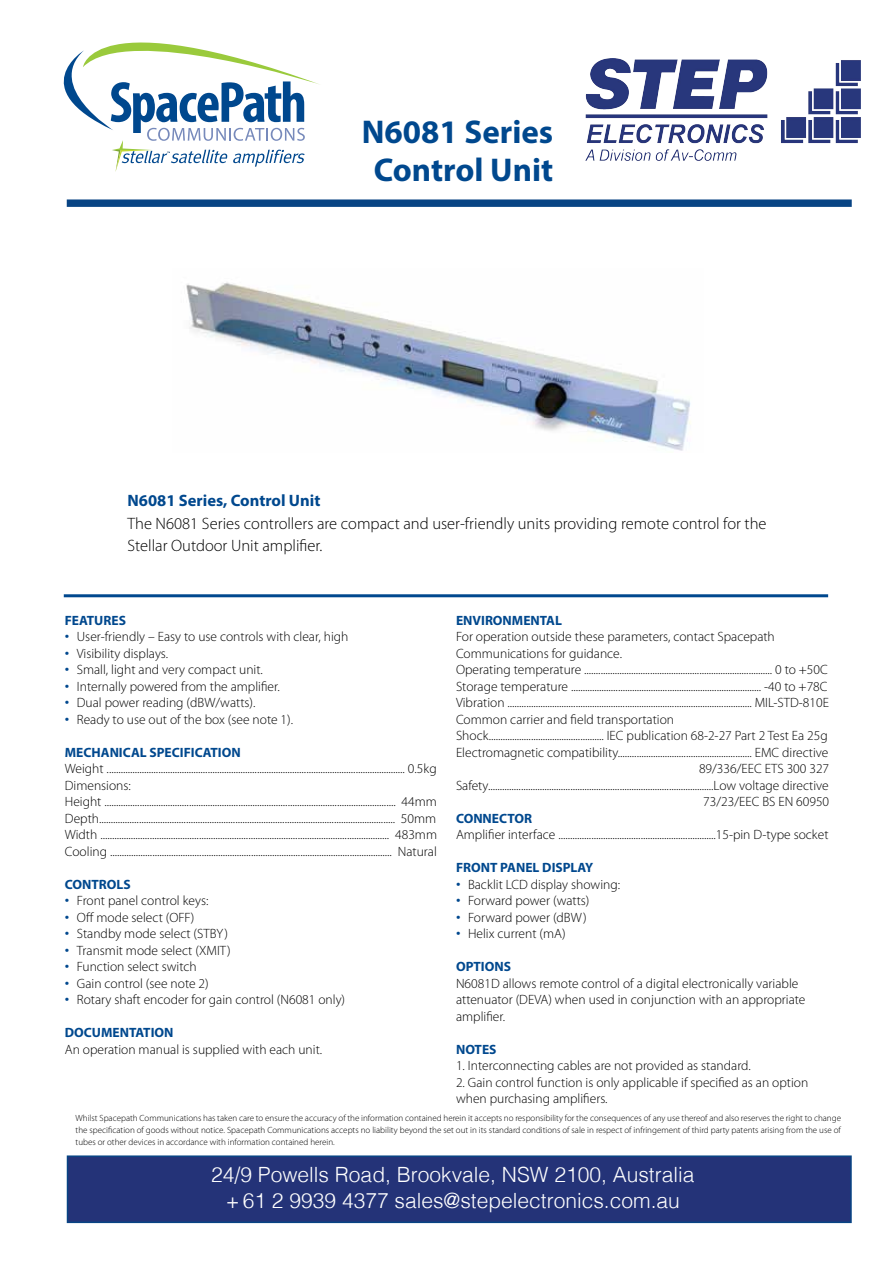
<style>
.page{position:relative;width:893px;height:1263px;background:#fff}
.page>*{position:absolute;margin:0;border:0;box-sizing:border-box;transform-origin:0 0}
.t1{font:700 33px/37.5px "Myriad Pro";color:#00488e;text-align:center}
.t2{font:300 21px/25.2px "Helvetica";color:#fff;text-align:center}
.t3{font:300 16.5px/22.5px "Myriad Pro";color:#000}
.t4{font:700 16.5px "Myriad Pro";color:#00488e}
.t5{font:300 13.5px/16.5px "Myriad Pro";color:#000}
.t6{font:700 13.5px "Myriad Pro";color:#00488e}
.t7{font:300 9px/12px "Myriad Pro";color:#000;text-align:justify}
.s1{font-size:18px;color:#00488e}
</style>
<div class="page">
<svg style="left:64px;top:43px;width:256px;height:129px"></svg>
<hr style="left:64px;top:594px;width:764px;height:3px;background:#00488e">
<img style="left:186px;top:282px;width:505px;height:169px">
<div style="left:67px;top:1155px;width:785px;height:68px;background:#243378;border:2px solid #084484"></div>
<img style="left:586px;top:59px;width:274px;height:102px">
<div style="left:67px;top:200px;width:785px;height:7px;background:#084484;border:2px solid #084484"></div>
<h1 class="t1" style="left:362px;top:112px;width:193px">N6081 Series<br>Control Unit</h1>
<p class="t4" style="left:128px;top:490px;width:194px">N6081 Series, Control Unit</p>
<p class="t3" style="left:128px;top:512px;width:640px">The N6081 Series controllers are compact and user-friendly units providing remote control for the<br>Stellar Outdoor Unit amplifier.</p>
<p class="t6" style="left:65px;top:611px;width:63px">FEATURES</p>
<p class="t5" style="left:65px;top:629px;width:285px"><span class="s1">•</span> User-friendly – Easy to use controls with clear, high</p>
<p class="t5" style="left:65px;top:645px;width:105px"><span class="s1">•</span> Visibility displays.</p>
<p class="t5" style="left:65px;top:662px;width:200px"><span class="s1">•</span> Small, light and very compact unit.</p>
<p class="t5" style="left:65px;top:678px;width:217px"><span class="s1">•</span> Internally powered from the amplifier.</p>
<p class="t5" style="left:65px;top:695px;width:192px"><span class="s1">•</span> Dual power reading (dBW/watts).</p>
<p class="t5" style="left:65px;top:711px;width:230px"><span class="s1">•</span> Ready to use out of the box (see note 1).</p>
<p class="t6" style="left:65px;top:743px;width:177px">MECHANICAL SPECIFICATION</p>
<p class="t5" style="left:65px;top:761px;width:374px">Weight ............................................................................................................................... 0.5kg Dimensions:<br>Height ............................................................................................................................ 44mm Depth.............................................................................................................................. 50mm Width ........................................................................................................................... 483mm Cooling ........................................................................................................................ Natural</p>
<p class="t6" style="left:65px;top:875px;width:67px">CONTROLS</p>
<p class="t5" style="left:65px;top:893px;width:145px"><span class="s1">•</span> Front panel control keys:</p>
<p class="t5" style="left:65px;top:909px;width:131px"><span class="s1">•</span> Off mode select (OFF)</p>
<p class="t5" style="left:65px;top:926px;width:165px"><span class="s1">•</span> Standby mode select (STBY)</p>
<p class="t5" style="left:65px;top:942px;width:167px"><span class="s1">•</span> Transmit mode select (XMIT)</p>
<p class="t5" style="left:65px;top:959px;width:133px"><span class="s1">•</span> Function select switch</p>
<p class="t5" style="left:65px;top:975px;width:145px"><span class="s1">•</span> Gain control (see note 2)</p>
<p class="t5" style="left:65px;top:992px;width:282px"><span class="s1">•</span> Rotary shaft encoder for gain control (N6081 only)</p>
<p class="t6" style="left:65px;top:1024px;width:110px">DOCUMENTATION</p>
<p class="t5" style="left:65px;top:1041px;width:259px">An operation manual is supplied with each unit.</p>
<p class="t6" style="left:456px;top:611px;width:108px">ENVIRONMENTAL</p>
<p class="t5" style="left:456px;top:628px;width:320px">For operation outside these parameters, contact Spacepath</p>
<p class="t5" style="left:456px;top:645px;width:167px">Communications for guidance.</p>
<p class="t5" style="left:456px;top:661px;width:373px">Operating temperature ................................................................................ 0 to +50C</p>
<p class="t5" style="left:456px;top:678px;width:373px">Storage temperature ................................................................................. -40 to +78C</p>
<p class="t5" style="left:456px;top:694px;width:374px">Vibration ........................................................................................................ MIL-STD-810E</p>
<p class="t5" style="left:456px;top:711px;width:220px">Common carrier and field transportation</p>
<p class="t5" style="left:456px;top:727px;width:373px">Shock................................................. IEC publication 68-2-27 Part 2 Test Ea 25g</p>
<p class="t5" style="left:456px;top:744px;width:374px">Electromagnetic compatibility......................................................... EMC directive</p>
<p class="t5" style="left:699px;top:760px;width:132px">89/336/EEC ETS 300 327</p>
<p class="t5" style="left:456px;top:777px;width:374px">Safety................................................................................................Low voltage directive</p>
<p class="t5" style="left:703px;top:793px;width:127px">73/23/EEC BS EN 60950</p>
<p class="t6" style="left:456px;top:809px;width:78px">CONNECTOR</p>
<p class="t5" style="left:456px;top:826px;width:374px">Amplifier interface ...................................................................15-pin D-type socket</p>
<p class="t6" style="left:456px;top:859px;width:139px">FRONT PANEL DISPLAY</p>
<p class="t5" style="left:456px;top:876px;width:166px"><span class="s1">•</span> Backlit LCD display showing:</p>
<p class="t5" style="left:456px;top:893px;width:135px"><span class="s1">•</span> Forward power (watts)</p>
<p class="t5" style="left:456px;top:909px;width:132px"><span class="s1">•</span> Forward power (dBW)</p>
<p class="t5" style="left:456px;top:926px;width:111px"><span class="s1">•</span> Helix current (mA)</p>
<p class="t6" style="left:456px;top:958px;width:57px">OPTIONS</p>
<p class="t5" style="left:456px;top:975px;width:351px">N6081D allows remote control of a digital electronically variable attenuator (DEVA) when used in conjunction with an appropriate amplifier.</p>
<p class="t6" style="left:456px;top:1040px;width:42px">NOTES</p>
<p class="t5" style="left:456px;top:1057px;width:296px">1. Interconnecting cables are not provided as standard.</p>
<p class="t5" style="left:456px;top:1074px;width:354px">2. Gain control function is only applicable if specified as an option when purchasing amplifiers.</p>
<p class="t7" style="left:76px;top:1112px;width:767px">Whilst Spacepath Communications has taken care to ensure the accuracy of the information contained herein it accepts no responsibility for the consequences of any use thereof and also reserves the right to change the specification of goods without notice. Spacepath Communications accepts no liability beyond the set out in its standard conditions of sale in respect of infringement of third party patents arising from the use of tubes or other devices in accordance with information contained herein.</p>
<h2 class="t2" style="left:211px;top:1161px;width:485px">24/9 Powells Road, Brookvale, NSW 2100, Australia +61 2 9939 4377 sales@stepelectronics.com.au</h2>
</div>
